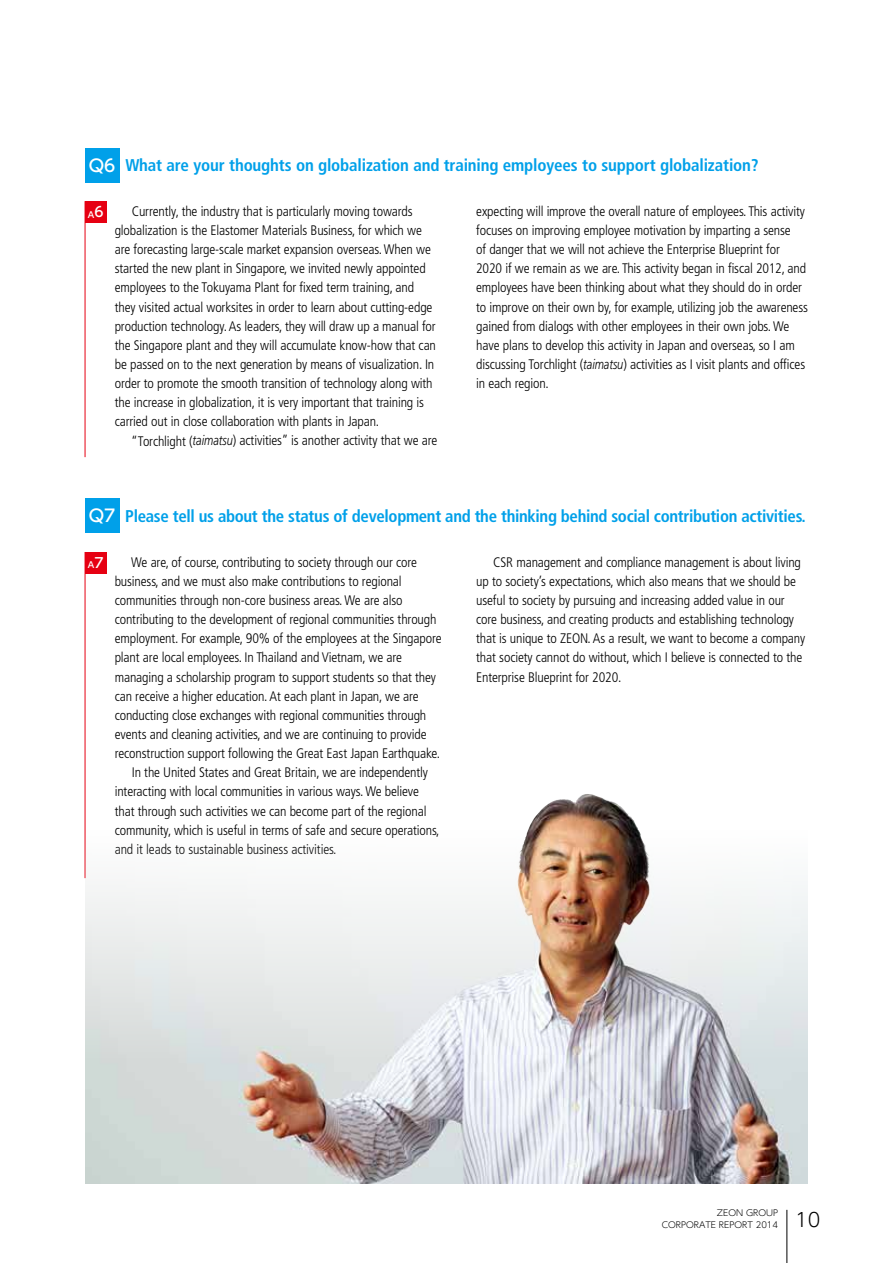
<style>
.page{position:relative;width:893px;height:1263px;background:#fff}
.page>*{position:absolute;margin:0;border:0;box-sizing:border-box;transform-origin:0 0}
.t1{font:300 19.2px "UD Shin Go Pro";color:#000}
.t2{font:700 condensed 16.95px "Frutiger";letter-spacing:-.015em;color:#00a0e9}
.t3{font:500 16.95px "UD Shin Go Pro";color:#fff}
.t4{font:300 condensed 13.8px/19.2px "Frutiger";letter-spacing:-.01em;color:#000}
.t5{font:300 8.55px/11.7px "UD Shin Go Pro";color:#000;text-align:right}
.t6{font:500 8.55px "UD Shin Go Pro";color:#fff}
.s1{font-size:13.8px}
.s2{font-style:italic;font-stretch:normal}
</style>
<div class="page">
<hr style="left:787px;top:1210px;width:1px;height:53px;background:#000">
<div style="left:85px;top:201px;width:21px;height:21px;background:#e60012"></div>
<div style="left:85px;top:552px;width:21px;height:21px;background:#e60012"></div>
<div style="left:85px;top:148px;width:34px;height:34px;background:#00a0e9"></div>
<div style="left:85px;top:499px;width:34px;height:34px;background:#00a0e9"></div>
<hr style="left:85px;top:552px;width:1px;height:326px;background:#e60012">
<hr style="left:85px;top:201px;width:1px;height:256px;background:#e60012">
<img style="left:85px;top:793px;width:723px;height:390px">
<img style="left:535px;top:795px;width:48px;height:22px">
<p class="t3" style="left:89px;top:152px;width:28px">Q6</p>
<p class="t2" style="left:125px;top:155px;width:635px">What are your thoughts on globalization and training employees to support globalization?</p>
<p class="t6" style="left:88px;top:207px;width:17px">A<span class="s1">6</span></p>
<p class="t4" style="left:115px;top:202px;width:323px;text-indent:17px">Currently, the industry that is particularly moving towards globalization is the Elastomer Materials Business, for which we are forecasting large-scale market expansion overseas. When we started the new plant in Singapore, we invited newly appointed employees to the Tokuyama Plant for fixed term training, and they visited actual worksites in order to learn about cutting-edge production technology. As leaders, they will draw up a manual for the Singapore plant and they will accumulate know-how that can be passed on to the next generation by means of visualization. In order to promote the smooth transition of technology along with the increase in globalization, it is very important that training is carried out in close collaboration with plants in Japan.</p>
<p class="t4" style="left:131px;top:431px;width:308px">“Torchlight (<span class="s2">taimatsu</span>) activities” is another activity that we are</p>
<p class="t4" style="left:476px;top:202px;width:333px">expecting will improve the overall nature of employees. This activity focuses on improving employee motivation by imparting a sense<br>of danger that we will not achieve the Enterprise Blueprint for 2020 if we remain as we are. This activity began in fiscal 2012, and employees have been thinking about what they should do in order to improve on their own by, for example, utilizing job the awareness gained from dialogs with other employees in their own jobs. We have plans to develop this activity in Japan and overseas, so I am discussing Torchlight (<span class="s2">taimatsu</span>) activities as I visit plants and offices in each region.</p>
<p class="t3" style="left:89px;top:502px;width:28px">Q7</p>
<p class="t2" style="left:125px;top:506px;width:682px">Please tell us about the status of development and the thinking behind social contribution activities.</p>
<p class="t6" style="left:88px;top:558px;width:17px">A<span class="s1">7</span></p>
<p class="t4" style="left:131px;top:552px;width:287px">We are, of course, contributing to society through our core</p>
<p class="t4" style="left:115px;top:572px;width:288px">business, and we must also make contributions to regional</p>
<p class="t4" style="left:115px;top:591px;width:289px">communities through non-core business areas. We are also</p>
<p class="t4" style="left:115px;top:610px;width:323px">contributing to the development of regional communities through</p>
<p class="t4" style="left:115px;top:629px;width:328px">employment. For example, 90% of the employees at the Singapore</p>
<p class="t4" style="left:115px;top:648px;width:289px">plant are local employees. In Thailand and Vietnam, we are</p>
<p class="t4" style="left:115px;top:667px;width:323px">managing a scholarship program to support students so that they</p>
<p class="t4" style="left:115px;top:686px;width:306px">can receive a higher education. At each plant in Japan, we are</p>
<p class="t4" style="left:115px;top:706px;width:313px">conducting close exchanges with regional communities through</p>
<p class="t4" style="left:115px;top:725px;width:313px">events and cleaning activities, and we are continuing to provide</p>
<p class="t4" style="left:115px;top:744px;width:327px">reconstruction support following the Great East Japan Earthquake.</p>
<p class="t4" style="left:132px;top:763px;width:298px">In the United States and Great Britain, we are independently</p>
<p class="t4" style="left:115px;top:782px;width:306px">interacting with local communities in various ways. We believe</p>
<p class="t4" style="left:115px;top:801px;width:313px">that through such activities we can become part of the regional</p>
<p class="t4" style="left:115px;top:820px;width:326px">community, which is useful in terms of safe and secure operations,</p>
<p class="t4" style="left:115px;top:840px;width:223px">and it leads to sustainable business activities.</p>
<p class="t4" style="left:476px;top:553px;width:331px;text-indent:17px">CSR management and compliance management is about living up to society’s expectations, which also means that we should be useful to society by pursuing and increasing added value in our core business, and creating products and establishing technology that is unique to ZEON. As a result, we want to become a company that society cannot do without, which I believe is connected to the Enterprise Blueprint for 2020.</p>
<p class="t5" style="left:662px;top:1207px;width:118px">ZEON GROUP<br>CORPORATE REPORT 2014</p>
<h1 class="t1" style="left:795px;top:1204px;width:27px">10</h1>
</div>
